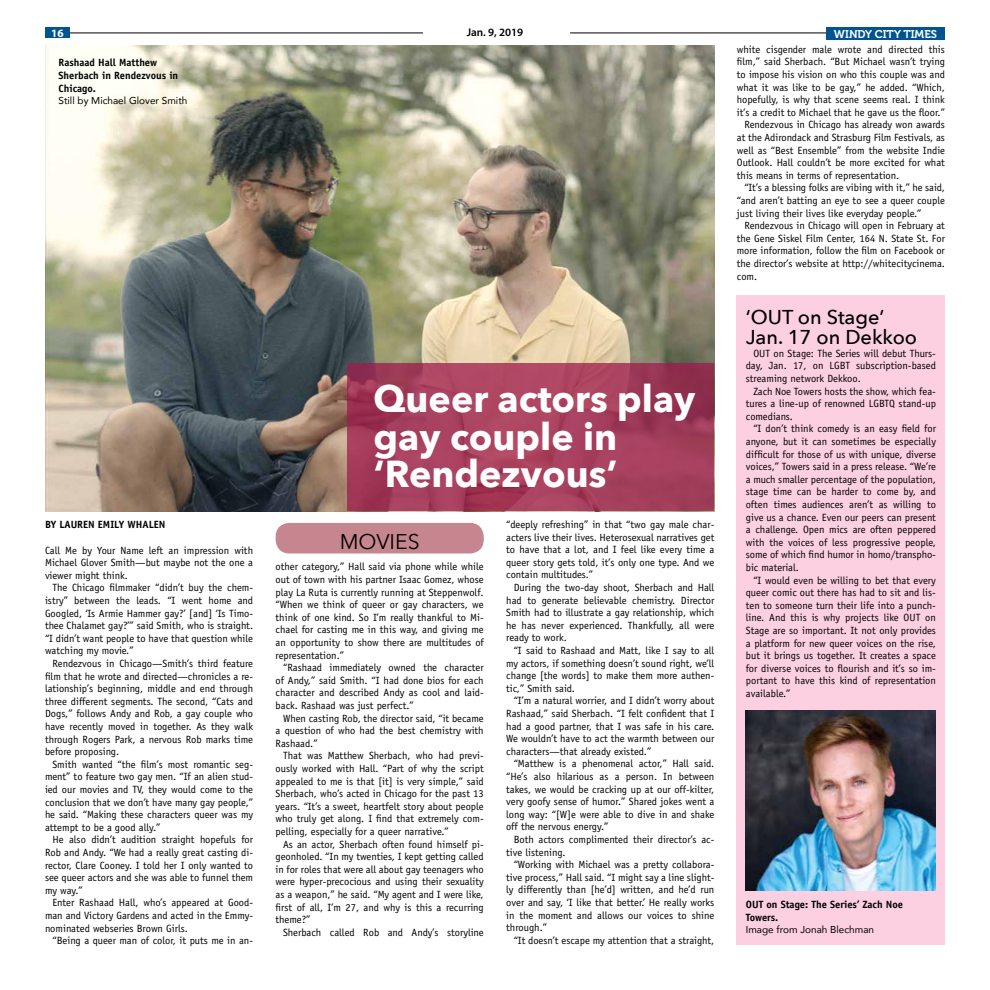
<style>
.page{position:relative;width:990px;height:990px;background:#fff}
.page>*{position:absolute;margin:0;border:0;box-sizing:border-box;transform-origin:0 0}
.t1{font:700 37.5px/37.5px "Avenir Next";color:#fff}
.t2{font:21.25px "Avenir Next";color:#000}
.t3{font:500 20px/20px "Avenir Next";color:#000}
.t4{font:11.25px "Museo 700";color:#fff}
.t5{font:600 11.25px "Myriad Pro";color:#000}
.t6{font:700 11.25px "Myriad Pro";color:#fff}
.t7{font:10.5px/12.6px "Officina Sans";color:#000;text-align:justify}
.t8{font:700 10.5px/13.1px "Officina Sans";color:#000}
.t9{font:10px "Avenir";color:#000}
</style>
<div class="page">
<hr style="left:570px;top:33px;width:374px;height:1px;background:#000">
<hr style="left:65px;top:33px;width:358px;height:1px;background:#000">
<div style="left:45px;top:27px;width:25px;height:11px;background:#00558f"></div>
<div style="left:826px;top:27px;width:119px;height:13px;background:#00558f"></div>
<div style="left:276px;top:523px;width:208px;height:31px;background:#c6868f;border-radius:14px"></div>
<img style="left:45px;top:45px;width:669px;height:466px">
<svg style="left:347px;top:364px;width:367px;height:147px;background:#a43e5c"></svg>
<div style="left:737px;top:295px;width:208px;height:650px;background:#fcd0e0"></div>
<img style="left:746px;top:710px;width:190px;height:180px">
<p class="t6" style="left:51px;top:26px;width:14px">16</p>
<p class="t5" style="left:467px;top:25px;width:58px">Jan. 9, 2019</p>
<p class="t4" style="left:834px;top:28px;width:105px">WINDY CITY TIMES</p>
<p class="t8" style="left:58px;top:56px;width:121px">Rashaad Hall Matthew<br>Sherbach in Rendezvous in<br>Chicago.</p>
<p class="t9" style="left:58px;top:93px;width:130px">Still by Michael Glover Smith</p>
<p class="t8" style="left:45px;top:518px;width:122px">BY LAUREN EMILY WHALEN</p>
<p class="t7" style="left:45px;top:544px;width:210px">Call Me by Your Name left an impression with Michael Glover Smith—but maybe not the one a viewer might think.</p>
<p class="t7" style="left:45px;top:582px;width:210px;text-indent:7px">The Chicago filmmaker “didn’t buy the chem&shy;istry” between the leads. “I went home and Googled, ‘Is Armie Hammer gay?’ [and] ‘Is Timo&shy;thee Chalamet gay?’” said Smith, who is straight. “I didn’t want people to have that question while watching my movie.”</p>
<p class="t7" style="left:45px;top:657px;width:210px;text-indent:7px">Rendezvous in Chicago—Smith’s third feature film that he wrote and directed—chronicles a re&shy;lationship’s beginning, middle and end through three different segments. The second, “Cats and Dogs,” follows Andy and Rob, a gay couple who have recently moved in together. As they walk through Rogers Park, a nervous Rob marks time before proposing.</p>
<p class="t7" style="left:45px;top:758px;width:210px;text-indent:7px">Smith wanted “the film’s most romantic seg&shy;ment” to feature two gay men. “If an alien stud&shy;ied our movies and TV, they would come to the conclusion that we don’t have many gay people,” he said. “Making these characters queer was my attempt to be a good ally.”</p>
<p class="t7" style="left:45px;top:834px;width:210px;text-indent:7px">He also didn’t audition straight hopefuls for Rob and Andy. “We had a really great casting di&shy;rector, Clare Cooney. I told her I only wanted to see queer actors and she was able to funnel them my way.”</p>
<p class="t7" style="left:45px;top:897px;width:210px;text-indent:7px">Enter Rashaad Hall, who’s appeared at Good&shy;man and Victory Gardens and acted in the Emmy&shy;nominated webseries Brown Girls.</p>
<p class="t7" style="left:52px;top:934px;width:202px">“Being a queer man of color, it puts me in an-</p>
<h1 class="t1" style="left:373px;top:380px;width:324px">Queer actors play gay couple in ‘Rendezvous’</h1>
<h2 class="t2" style="left:340px;top:523px;width:81px">MOVIES</h2>
<p class="t7" style="left:276px;top:561px;width:210px">other category,” Hall said via phone while while out of town with his partner Isaac Gomez, whose play La Ruta is currently running at Steppenwolf. “When we think of queer or gay characters, we think of one kind. So I’m really thankful to Mi&shy;chael for casting me in this way, and giving me an opportunity to show there are multitudes of representation.”</p>
<p class="t7" style="left:276px;top:661px;width:210px;text-indent:7px">“Rashaad immediately owned the character of Andy,” said Smith. “I had done bios for each character and described Andy as cool and laid&shy;back. Rashaad was just perfect.”</p>
<p class="t7" style="left:276px;top:712px;width:210px;text-indent:7px">When casting Rob, the director said, “it became a question of who had the best chemistry with Rashaad.”</p>
<p class="t7" style="left:276px;top:750px;width:210px;text-indent:7px">That was Matthew Sherbach, who had previ&shy;ously worked with Hall. “Part of why the script appealed to me is that [it] is very simple,” said Sherbach, who’s acted in Chicago for the past 13 years. “It’s a sweet, heartfelt story about people who truly get along. I find that extremely com&shy;pelling, especially for a queer narrative.”</p>
<p class="t7" style="left:276px;top:838px;width:210px;text-indent:7px">As an actor, Sherbach often found himself pi&shy;geonholed. “In my twenties, I kept getting called in for roles that were all about gay teenagers who were hyper-precocious and using their sexuality as a weapon,” he said. “My agent and I were like, first of all, I’m 27, and why is this a recurring theme?”</p>
<p class="t7" style="left:283px;top:926px;width:202px">Sherbach called Rob and Andy’s storyline</p>
<p class="t7" style="left:506px;top:518px;width:210px">“deeply refreshing” in that “two gay male char&shy;acters live their lives. Heterosexual narratives get to have that a lot, and I feel like every time a queer story gets told, it’s only one type. And we contain multitudes.”</p>
<p class="t7" style="left:506px;top:581px;width:210px;text-indent:7px">During the two-day shoot, Sherbach and Hall had to generate believable chemistry. Director Smith had to illustrate a gay relationship, which he has never experienced. Thankfully, all were ready to work.</p>
<p class="t7" style="left:506px;top:644px;width:210px;text-indent:7px">“I said to Rashaad and Matt, like I say to all my actors, if something doesn’t sound right, we’ll change [the words] to make them more authen&shy;tic,” Smith said.</p>
<p class="t7" style="left:506px;top:695px;width:210px;text-indent:7px">“I’m a natural worrier, and I didn’t worry about Rashaad,” said Sherbach. “I felt confident that I had a good partner, that I was safe in his care.<br>We wouldn’t have to act the warmth between our characters—that already existed.”</p>
<p class="t7" style="left:506px;top:758px;width:210px;text-indent:7px">“Matthew is a phenomenal actor,” Hall said. “He’s also hilarious as a person. In between takes, we would be cracking up at our off-kilter, very goofy sense of humor.” Shared jokes went a long way: “[W]e were able to dive in and shake off the nervous energy.”</p>
<p class="t7" style="left:506px;top:833px;width:210px;text-indent:7px">Both actors complimented their director’s ac&shy;tive listening.</p>
<p class="t7" style="left:506px;top:858px;width:210px;text-indent:7px">“Working with Michael was a pretty collabora&shy;tive process,” Hall said. “I might say a line slight&shy;ly differently than [he’d] written, and he’d run over and say, ‘I like that better.’ He really works in the moment and allows our voices to shine through.”</p>
<p class="t7" style="left:514px;top:934px;width:202px">“It doesn’t escape my attention that a straight,</p>
<p class="t7" style="left:737px;top:43px;width:210px">white cisgender male wrote and directed this</p>
<p class="t7" style="left:737px;top:56px;width:210px">film,” said Sherbach. “But Michael wasn’t trying</p>
<p class="t7" style="left:737px;top:68px;width:210px">to impose his vision on who this couple was and</p>
<p class="t7" style="left:737px;top:81px;width:210px">what it was like to be gay,” he added. “Which,</p>
<p class="t7" style="left:737px;top:93px;width:210px">hopefully, is why that scene seems real. I think</p>
<p class="t7" style="left:737px;top:106px;width:210px">it’s a credit to Michael that he gave us the floor.”</p>
<p class="t7" style="left:744px;top:119px;width:202px">Rendezvous in Chicago has already won awards</p>
<p class="t7" style="left:737px;top:131px;width:210px">at the Adirondack and Strasburg Film Festivals, as</p>
<p class="t7" style="left:737px;top:144px;width:210px">well as “Best Ensemble” from the website Indie</p>
<p class="t7" style="left:737px;top:156px;width:210px">Outlook. Hall couldn’t be more excited for what</p>
<p class="t7" style="left:737px;top:169px;width:164px">this means in terms of representation.</p>
<p class="t7" style="left:744px;top:182px;width:202px">“It’s a blessing folks are vibing with it,” he said,</p>
<p class="t7" style="left:737px;top:194px;width:210px">“and aren’t batting an eye to see a queer couple</p>
<p class="t7" style="left:737px;top:207px;width:186px">just living their lives like everyday people.”</p>
<p class="t7" style="left:744px;top:219px;width:202px">Rendezvous in Chicago will open in February at</p>
<p class="t7" style="left:737px;top:232px;width:210px">the Gene Siskel Film Center, 164 N. State St. For</p>
<p class="t7" style="left:737px;top:245px;width:210px">more information, follow the film on Facebook or</p>
<p class="t7" style="left:737px;top:257px;width:210px">the director’s website at http://whitecitycinema.</p>
<p class="t7" style="left:737px;top:270px;width:22px">com.</p>
<h3 class="t3" style="left:746px;top:307px;width:173px">‘OUT on Stage’<br>Jan. 17 on Dekkoo</h3>
<p class="t7" style="left:746px;top:347px;width:192px;text-indent:7px">OUT on Stage: The Series will debut Thurs&shy;day, Jan. 17, on LGBT subscription-based streaming network Dekkoo.</p>
<p class="t7" style="left:746px;top:385px;width:192px;text-indent:7px">Zach Noe Towers hosts the show, which fea&shy;tures a line-up of renowned LGBTQ stand-up comedians.</p>
<p class="t7" style="left:746px;top:423px;width:192px;text-indent:7px">“I don’t think comedy is an easy field for anyone, but it can sometimes be especially difficult for those of us with unique, diverse voices,” Towers said in a press release. “We’re a much smaller percentage of the population, stage time can be harder to come by, and often times audiences aren’t as willing to give us a chance. Even our peers can present a challenge. Open mics are often peppered with the voices of less progressive people, some of which find humor in homo/transpho&shy;bic material.</p>
<p class="t7" style="left:746px;top:574px;width:192px;text-indent:7px">“I would even be willing to bet that every queer comic out there has had to sit and lis&shy;ten to someone turn their life into a punch&shy;line. And this is why projects like OUT on Stage are so important. It not only provides a platform for new queer voices on the rise, but it brings us together. It creates a space for diverse voices to flourish and it’s so im&shy;portant to have this kind of representation available.”</p>
<p class="t8" style="left:746px;top:897px;width:159px">OUT on Stage: The Series’ Zach Noe<br>Towers.</p>
<p class="t9" style="left:746px;top:921px;width:130px">Image from Jonah Blechman</p>
</div>
